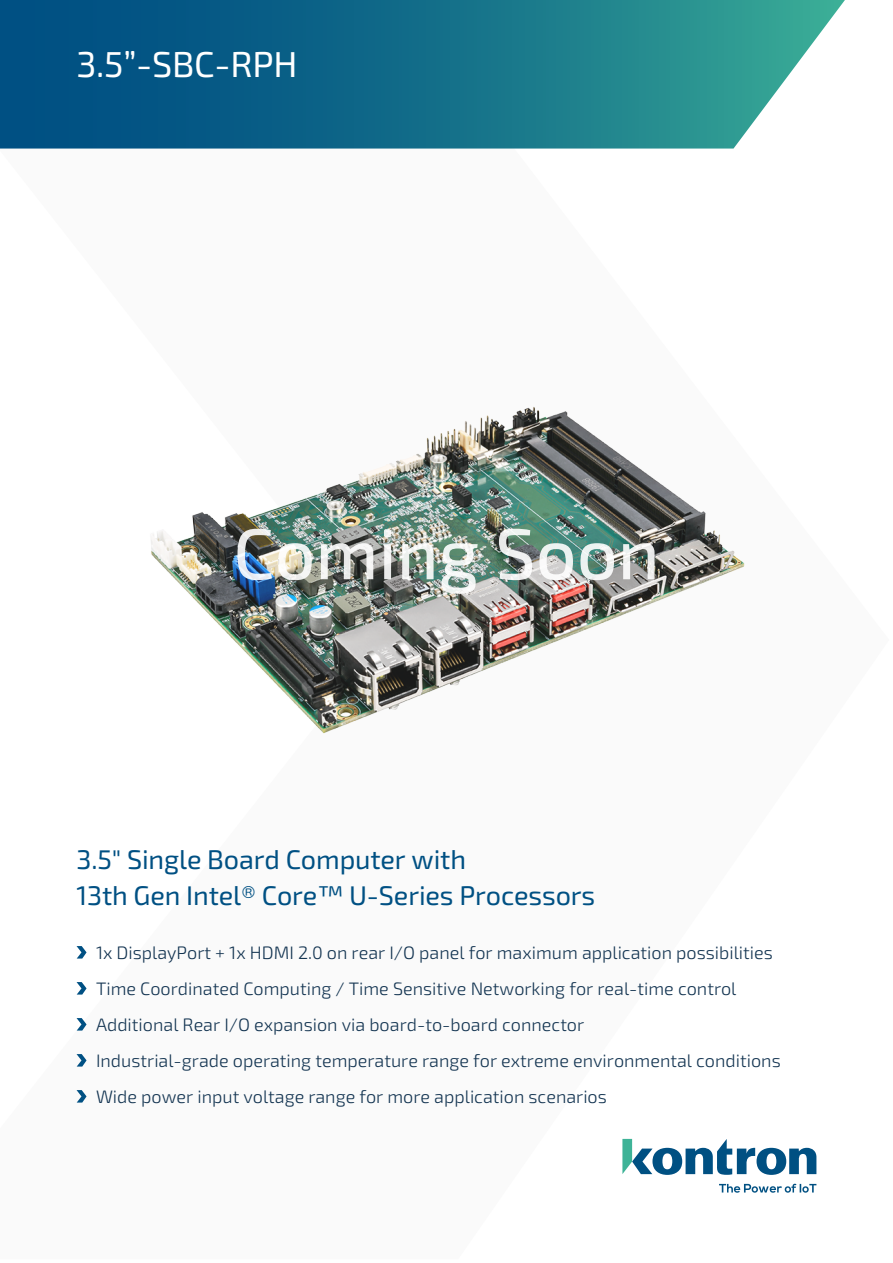
<style>
.page{position:relative;width:893px;height:1263px;background:#fff}
.page>*{position:absolute;margin:0;border:0;box-sizing:border-box;transform-origin:0 0}
.t1{font:500 72px "Sn T";color:#fff}
.t2{font:36px "Sn T";letter-spacing:-.005em;color:#fff}
.t3{font:27px/36px "Sn T";letter-spacing:-.005em;color:#005083}
.t4{font:300 18px/36px "Sn T";color:#133451}
</style>
<div class="page">
<svg style="left:0;top:0;width:845px;height:149px;background:#247991"></svg>
<svg style="left:77px;top:946px;width:10px;height:12px"></svg>
<svg style="left:77px;top:982px;width:10px;height:12px"></svg>
<svg style="left:77px;top:1018px;width:10px;height:12px"></svg>
<svg style="left:77px;top:1054px;width:10px;height:12px"></svg>
<svg style="left:77px;top:1090px;width:10px;height:12px"></svg>
<svg style="left:719px;top:1184px;width:97px;height:9px"></svg>
<svg style="left:622px;top:1139px;width:194px;height:36px"></svg>
<img style="left:151px;top:406px;width:594px;height:328px">
<h2 class="t2" style="left:77px;top:43px;width:222px">3.5”-SBC-RPH</h2>
<h1 class="t1" style="left:233px;top:512px;width:428px">Coming Soon</h1>
<h3 class="t3" style="left:77px;top:842px;width:520px">3.5" Single Board Computer with<br>13th Gen Intel® Core™ U-Series Processors</h3>
<p class="t4" style="left:96px;top:935px;width:686px">1x DisplayPort + 1x HDMI 2.0 on rear I/O panel for maximum application possibilities Time Coordinated Computing / Time Sensitive Networking for real-time control Additional Rear I/O expansion via board-to-board connector<br>Industrial-grade operating temperature range for extreme environmental conditions Wide power input voltage range for more application scenarios</p>
</div>
